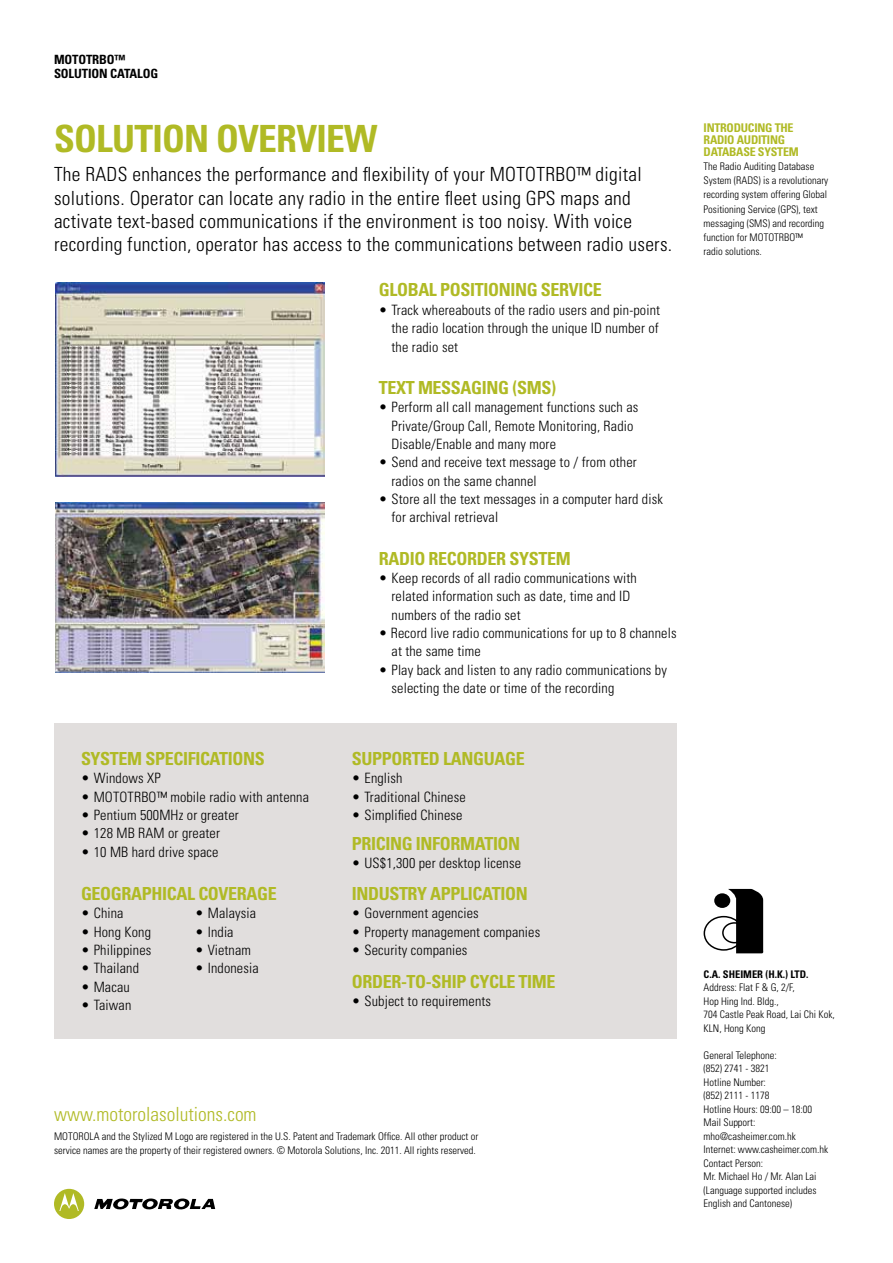
<style>
.page{position:relative;width:893px;height:1263px;background:#fff}
.page>*{position:absolute;margin:0;border:0;box-sizing:border-box;transform-origin:0 0}
.t1{font:700 condensed 37.5px "Univers";letter-spacing:-.02em;color:#b0ba25}
.t2{font:300 condensed 19.5px/23.2px "Univers";letter-spacing:.015em;color:#000}
.t3{font:300 condensed 19.5px "Univers";color:#b0ba25}
.t4{font:700 condensed 18px "Univers";letter-spacing:-.02em;color:#b0ba25}
.t5{font:300 condensed 14.25px/18.3px "Univers";letter-spacing:.01em;color:#000}
.t6{font:700 condensed 12.75px/14.2px "Univers";letter-spacing:-.01em;color:#000}
.t7{font:700 condensed 12px/12px "Univers";letter-spacing:-.02em;color:#b0ba25}
.t8{font:300 condensed 10.5px/13.5px "Univers";color:#000}
.t9{font:700 condensed 10.5px "Univers";color:#000}
</style>
<div class="page">
<svg style="left:94px;top:1198px;width:121px;height:12px"></svg>
<svg style="left:54px;top:1189px;width:30px;height:30px"></svg>
<div style="left:54px;top:723px;width:623px;height:316px;background:#e1dedd"></div>
<svg style="left:703px;top:889px;width:61px;height:64px"></svg>
<div style="left:714px;top:893px;width:16px;height:15px;background:#000;border-radius:50%"></div>
<img style="left:55px;top:282px;width:270px;height:194px">
<img style="left:55px;top:503px;width:270px;height:169px">
<p class="t6" style="left:54px;top:52px;width:106px">MOTOTRBO™<br>SOLUTION CATALOG</p>
<h1 class="t1" style="left:54px;top:116px;width:325px">SOLUTION OVERVIEW</h1>
<p class="t2" style="left:54px;top:163px;width:620px">The RADS enhances the performance and flexibility of your MOTOTRBO™ digital solutions. Operator can locate any radio in the entire fleet using GPS maps and activate text-based communications if the environment is too noisy. With voice recording function, operator has access to the communications between radio users.</p>
<p class="t4" style="left:379px;top:279px;width:225px">GLOBAL POSITIONING SERVICE</p>
<p class="t5" style="left:392px;top:301px;width:270px;text-align:justify;text-indent:-13px">• Track whereabouts of the radio users and pin-point the radio location through the unique ID number of the radio set</p>
<p class="t4" style="left:379px;top:376px;width:179px">TEXT MESSAGING (SMS)</p>
<p class="t5" style="left:392px;top:398px;width:248px;text-indent:-13px">• Perform all call management functions such as<br>Private/Group Call, Remote Monitoring, Radio<br>Disable/Enable and many more</p>
<p class="t5" style="left:392px;top:453px;width:247px;text-indent:-13px">• Send and receive text message to / from other radios on the same channel</p>
<p class="t5" style="left:392px;top:490px;width:273px;text-indent:-13px">• Store all the text messages in a computer hard disk for archival retrieval</p>
<p class="t4" style="left:379px;top:547px;width:193px">RADIO RECORDER SYSTEM</p>
<p class="t5" style="left:392px;top:569px;width:247px;text-indent:-13px">• Keep records of all radio communications with related information such as date, time and ID numbers of the radio set</p>
<p class="t5" style="left:392px;top:624px;width:287px;text-indent:-13px">• Record live radio communications for up to 8 channels at the same time</p>
<p class="t5" style="left:392px;top:661px;width:277px;text-indent:-13px">• Play back and listen to any radio communications by selecting the date or time of the recording</p>
<p class="t4" style="left:81px;top:747px;width:185px">SYSTEM SPECIFICATIONS</p>
<p class="t5" style="left:81px;top:769px;width:81px">• Windows XP</p>
<p class="t5" style="left:81px;top:787px;width:230px">• MOTOTRBO™ mobile radio with antenna</p>
<p class="t5" style="left:81px;top:806px;width:159px">• Pentium 500MHz or greater</p>
<p class="t5" style="left:81px;top:824px;width:141px">• 128 MB RAM or greater</p>
<p class="t5" style="left:81px;top:843px;width:139px">• 10 MB hard drive space</p>
<p class="t4" style="left:81px;top:882px;width:197px">GEOGRAPHICAL COVERAGE</p>
<p class="t5" style="left:81px;top:904px;width:44px">• China</p>
<p class="t5" style="left:195px;top:904px;width:63px">• Malaysia</p>
<p class="t5" style="left:81px;top:922px;width:72px">• Hong Kong</p>
<p class="t5" style="left:195px;top:922px;width:40px">• India</p>
<p class="t5" style="left:81px;top:941px;width:72px">• Philippines</p>
<p class="t5" style="left:195px;top:941px;width:58px">• Vietnam</p>
<p class="t5" style="left:81px;top:959px;width:60px">• Thailand</p>
<p class="t5" style="left:195px;top:959px;width:65px">• Indonesia</p>
<p class="t5" style="left:81px;top:978px;width:50px">• Macau</p>
<p class="t5" style="left:81px;top:996px;width:52px">• Taiwan</p>
<p class="t4" style="left:352px;top:747px;width:174px">SUPPORTED LANGUAGE</p>
<p class="t5" style="left:352px;top:769px;width:52px">• English</p>
<p class="t5" style="left:352px;top:787px;width:115px">• Traditional Chinese</p>
<p class="t5" style="left:352px;top:806px;width:112px">• Simplified Chinese</p>
<p class="t4" style="left:352px;top:832px;width:170px">PRICING INFORMATION</p>
<p class="t5" style="left:352px;top:854px;width:171px">• US$1,300 per desktop license</p>
<p class="t4" style="left:352px;top:882px;width:16px">INDUSTRY</p>
<p class="t4" style="left:430px;top:882px;width:21px">APPLICATION</p>
<p class="t5" style="left:352px;top:904px;width:128px">• Government agencies</p>
<p class="t5" style="left:352px;top:922px;width:190px">• Property management companies</p>
<p class="t5" style="left:352px;top:941px;width:117px">• Security companies</p>
<p class="t4" style="left:352px;top:970px;width:11px">ORDER</p>
<p class="t4" style="left:401px;top:970px;width:40px">-TO-SHIP</p>
<p class="t4" style="left:470px;top:970px;width:10px">CYCLE</p>
<p class="t4" style="left:519px;top:970px;width:11px">TIME</p>
<p class="t5" style="left:352px;top:992px;width:141px">• Subject to requirements</p>
<h2 class="t3" style="left:54px;top:1102px;width:204px">www.motorolasolutions.com</h2>
<p class="t8" style="left:54px;top:1129px;width:426px">MOTOROLA and the Stylized M Logo are registered in the U.S. Patent and Trademark Office. All other product or service names are the property of their registered owners. © Motorola Solutions, Inc. 2011. All rights reserved.</p>
<p class="t7" style="left:704px;top:121px;width:97px">INTRODUCING THE<br>RADIO AUDITING<br>DATABASE SYSTEM</p>
<p class="t8" style="left:704px;top:159px;width:126px;line-height:14.2px">The Radio Auditing Database<br>System (RADS) is a revolutionary recording system offering Global<br>Positioning Service (GPS), text messaging (SMS) and recording function for MOTOTRBO™<br>radio solutions.</p>
<p class="t9" style="left:704px;top:967px;width:106px">C.A. SHEIMER (H.K.) LTD.</p>
<p class="t8" style="left:704px;top:981px;width:133px">Address: Flat F &amp; G, 2/F,<br>Hop Hing Ind. Bldg.,<br>704 Castle Peak Road, Lai Chi Kok,<br>KLN, Hong Kong</p>
<p class="t8" style="left:704px;top:1048px;width:126px">General Telephone:<br>(852) 2741 - 3821<br>Hotline Number:<br>(852) 2111 - 1178<br>Hotline Hours: 09:00 – 18:00<br>Mail Support: mho@casheimer.com.hk<br>Internet: www.casheimer.com.hk<br>Contact Person:<br>Mr. Michael Ho / Mr. Alan Lai (Language supported includes<br>English and Cantonese)</p>
</div>
